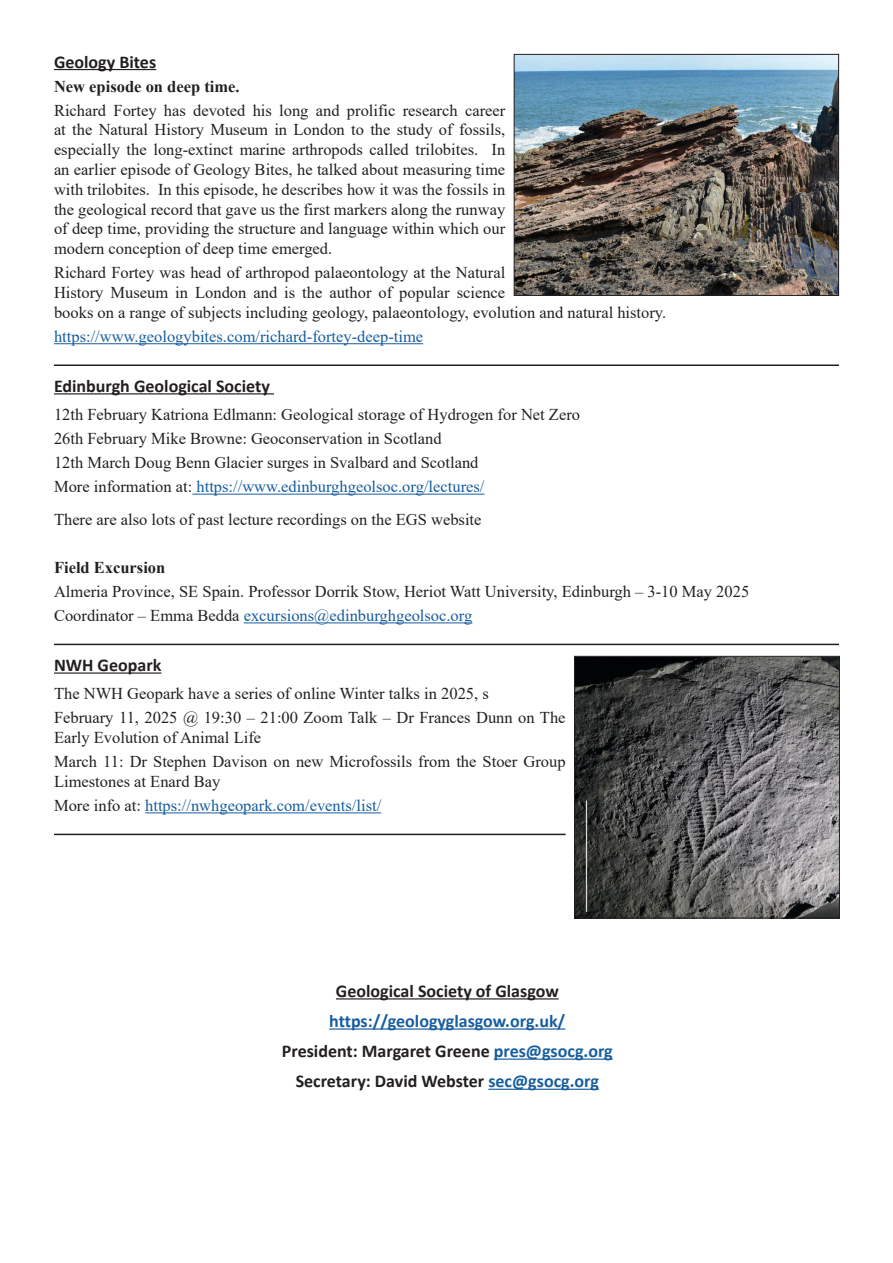
<style>
.page{position:relative;width:893px;height:1263px;background:#fff}
.page>*{position:absolute;margin:0;border:0;box-sizing:border-box;transform-origin:0 0}
.Subheading{font:700 18px "Calibri";color:#231f20}
.Subheading-2{font:700 18px "Calibri";color:#175d9e}
.Main_text{font:700 18px "Calibri";color:#231f20}
.Main_text-2{font:16.5px/19.8px "Times New Roman";color:#231f20}
.Main_text-3{font:16.5px "Times New Roman";color:#175d9e}
.Main_text-4{font:700 16.5px "Times New Roman";color:#231f20}
.s1{color:#231f20}
.s2{color:#175d9e}
</style>
<div class="page">
<hr style="left:54px;top:69px;width:102px;height:1px;background:#231f20">
<hr style="left:54px;top:343px;width:369px;height:1px;background:#175d9e">
<hr style="left:54px;top:364px;width:785px;height:2px;background:#231f20">
<hr style="left:54px;top:393px;width:220px;height:1px;background:#231f20">
<hr style="left:192px;top:494px;width:292px;height:1px;background:#175d9e">
<hr style="left:244px;top:622px;width:228px;height:1px;background:#175d9e">
<hr style="left:54px;top:644px;width:785px;height:1px;background:#231f20">
<hr style="left:54px;top:672px;width:107px;height:2px;background:#231f20">
<hr style="left:145px;top:812px;width:236px;height:1px;background:#175d9e">
<hr style="left:54px;top:834px;width:512px;height:1px;background:#231f20">
<hr style="left:336px;top:998px;width:223px;height:1px;background:#231f20">
<hr style="left:329px;top:1028px;width:236px;height:2px;background:#175d9e">
<hr style="left:494px;top:1058px;width:119px;height:2px;background:#175d9e">
<hr style="left:488px;top:1089px;width:111px;height:1px;background:#175d9e">
<img style="left:516px;top:56px;width:321px;height:238px">
<div style="left:514px;top:54px;width:325px;height:242px;border:1px solid #231f20"></div>
<img style="left:576px;top:658px;width:262px;height:258px">
<div style="left:574px;top:656px;width:266px;height:262px;border:1px solid #231f20"></div>
<p class="Main_text" style="left:54px;top:49px;width:104px">Geology Bites</p>
<p class="Main_text-4" style="left:54px;top:74px;width:187px">New episode on deep time.</p>
<p class="Main_text-2" style="left:54px;top:100px;width:453px;text-align:justify">Richard Fortey has devoted his long and prolific research career at the Natural History Museum in London to the study of fossils, especially the long-extinct marine arthropods called trilobites. In an earlier episode of Geology Bites, he talked about measuring time with trilobites. In this episode, he describes how it was the fossils in the geological record that gave us the first markers along the runway of deep time, providing the structure and language within which our modern conception of deep time emerged.</p>
<p class="Main_text-2" style="left:54px;top:262px;width:614px">Richard Fortey was head of arthropod palaeontology at the Natural<br>History Museum in London and is the author of popular science<br>books on a range of subjects including geology, palaeontology, evolution and natural history.</p>
<p class="Main_text-3" style="left:54px;top:325px;width:371px">https://www.geologybites.com/richard-fortey-deep-time</p>
<p class="Subheading" style="left:54px;top:373px;width:217px">Edinburgh Geological Society</p>
<p class="Main_text-2" style="left:54px;top:404px;width:528px">12th February Katriona Edlmann: Geological storage of Hydrogen for Net Zero</p>
<p class="Main_text-2" style="left:54px;top:428px;width:389px">26th February Mike Browne: Geoconservation in Scotland</p>
<p class="Main_text-2" style="left:54px;top:452px;width:426px">12th March Doug Benn Glacier surges in Svalbard and Scotland</p>
<p class="Main_text-3" style="left:54px;top:475px;width:432px"><span class="s1">More information at:</span> https://www.edinburghgeolsoc.org/lectures/</p>
<p class="Main_text-2" style="left:54px;top:509px;width:429px">There are also lots of past lecture recordings on the EGS website</p>
<p class="Main_text-4" style="left:54px;top:556px;width:113px">Field Excursion</p>
<p class="Main_text-2" style="left:54px;top:581px;width:697px">Almeria Province, SE Spain. Professor Dorrik Stow, Heriot Watt University, Edinburgh – 3-10 May 2025</p>
<p class="Main_text-3" style="left:54px;top:604px;width:420px"><span class="s1">Coordinator – Emma Bedda</span> excursions@edinburghgeolsoc.org</p>
<p class="Subheading" style="left:54px;top:652px;width:109px">NWH Geopark</p>
<p class="Main_text-2" style="left:54px;top:683px;width:436px">The NWH Geopark have a series of online Winter talks in 2025, s</p>
<p class="Main_text-2" style="left:54px;top:707px;width:513px">February 11, 2025 @ 19:30 – 21:00 Zoom Talk – Dr Frances Dunn on The<br>Early Evolution of Animal Life</p>
<p class="Main_text-2" style="left:54px;top:751px;width:513px">March 11: Dr Stephen Davison on new Microfossils from the Stoer Group<br>Limestones at Enard Bay</p>
<p class="Main_text-3" style="left:54px;top:794px;width:329px"><span class="s1">More info at:</span> https://nwhgeopark.com/events/list/</p>
<p class="Subheading" style="left:336px;top:978px;width:224px">Geological Society of Glasgow</p>
<p class="Subheading-2" style="left:329px;top:1008px;width:238px">https://geologyglasgow.org.uk/</p>
<p class="Subheading" style="left:282px;top:1038px;width:332px">President: Margaret Greene <span class="s2">pres@gsocg.org</span></p>
<p class="Subheading" style="left:296px;top:1068px;width:305px">Secretary: David Webster <span class="s2">sec@gsocg.org</span></p>
</div>
